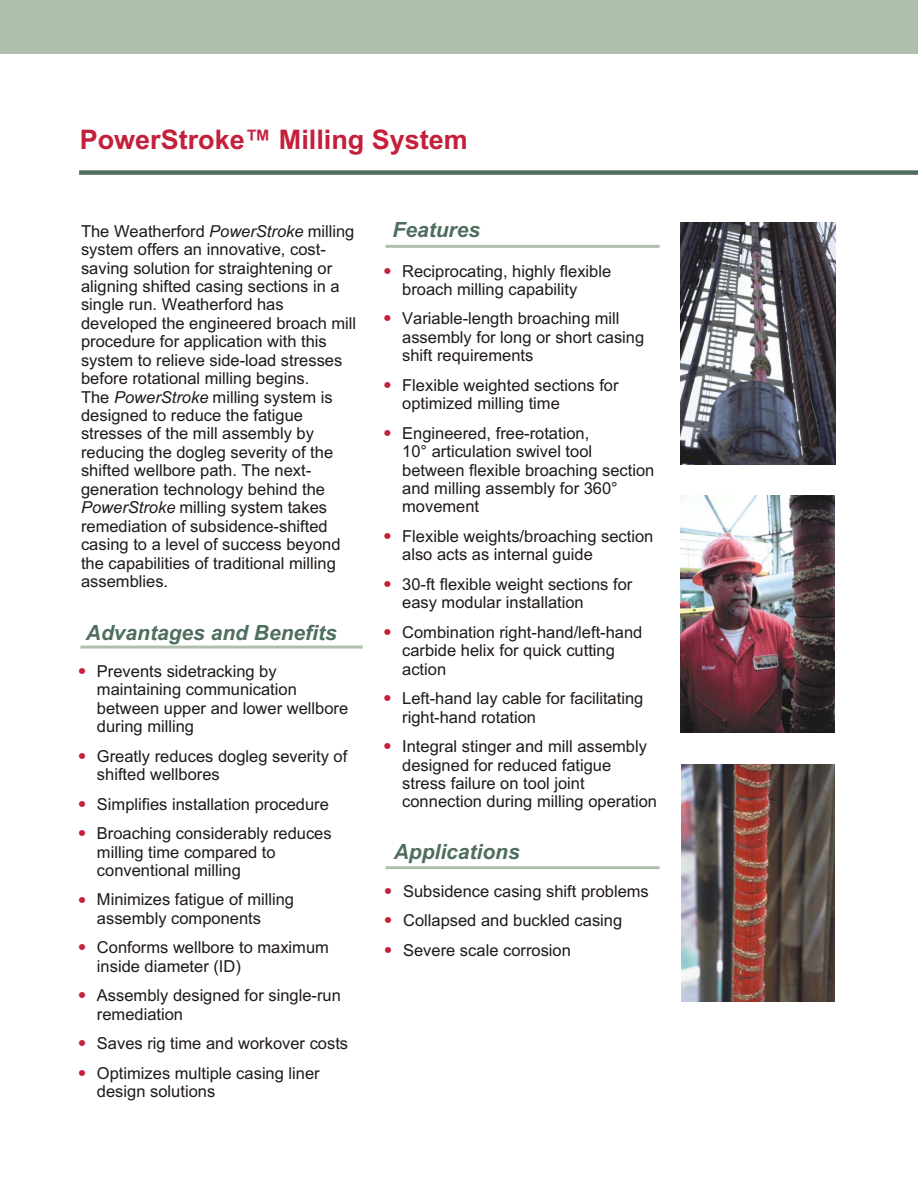
<style>
.page{position:relative;width:918px;height:1188px;background:#fff}
.page>*{position:absolute;margin:0;border:0;box-sizing:border-box;transform-origin:0 0}
.t1{font:700 27px "Arial";color:#c41f3b}
.t2{font:italic 700 21px "Arial";color:#4f6e5e}
.t3{font:16.5px/18.5px "Arial";color:#1f1a17}
.s1{font-style:italic}
</style>
<div class="page">
<div style="left:79px;top:170px;width:839px;height:5px;background:#4f6e5e"></div>
<div style="left:0;top:0;width:918px;height:54px;background:#b0bfad"></div>
<hr style="left:80px;top:646px;width:283px;height:3px;background:#b0bfad">
<hr style="left:386px;top:866px;width:274px;height:3px;background:#b0bfad">
<hr style="left:386px;top:245px;width:274px;height:3px;background:#b0bfad">
<img style="left:680px;top:222px;width:155px;height:242px">
<img style="left:680px;top:496px;width:155px;height:237px">
<img style="left:681px;top:764px;width:154px;height:238px">
<h1 class="t1" style="left:80px;top:130px;width:390px">PowerStroke™ Milling System</h1>
<p class="t3" style="left:81px;top:223px;width:277px">The Weatherford <span class="s1">PowerStroke</span> milling system offers an innovative, cost&shy;saving solution for straightening or aligning shifted casing sections in a single run. Weatherford has developed the engineered broach mill procedure for application with this system to relieve side-load stresses before rotational milling begins.<br>The <span class="s1">PowerStroke</span> milling system is designed to reduce the fatigue stresses of the mill assembly by reducing the dogleg severity of the shifted wellbore path. The next&shy;generation technology behind the <span class="s1">PowerStroke</span> milling system takes remediation of subsidence-shifted casing to a level of success beyond the capabilities of traditional milling assemblies.</p>
<p class="t2" style="left:393px;top:221px;width:89px">Features</p>
<p class="t3" style="left:402px;top:263px;width:211px">Reciprocating, highly flexible broach milling capability</p>
<p class="t3" style="left:402px;top:311px;width:244px">Variable-length broaching mill assembly for long or short casing shift requirements</p>
<p class="t3" style="left:402px;top:377px;width:218px">Flexible weighted sections for optimized milling time</p>
<p class="t3" style="left:402px;top:425px;width:254px">Engineered, free-rotation,<br>10° articulation swivel tool between flexible broaching section and milling assembly for 360° movement</p>
<p class="t3" style="left:402px;top:528px;width:253px">Flexible weights/broaching section also acts as internal guide</p>
<p class="t3" style="left:402px;top:576px;width:232px">30-ft flexible weight sections for easy modular installation</p>
<p class="t3" style="left:402px;top:624px;width:242px">Combination right-hand/left-hand carbide helix for quick cutting action</p>
<p class="t3" style="left:402px;top:691px;width:243px">Left-hand lay cable for facilitating right-hand rotation</p>
<p class="t3" style="left:402px;top:739px;width:256px">Integral stinger and mill assembly designed for reduced fatigue stress failure on tool joint connection during milling operation</p>
<p class="t2" style="left:86px;top:624px;width:252px">Advantages and Benefits</p>
<p class="t3" style="left:97px;top:663px;width:253px">Prevents sidetracking by maintaining communication between upper and lower wellbore during milling</p>
<p class="t3" style="left:97px;top:748px;width:252px">Greatly reduces dogleg severity of shifted wellbores</p>
<p class="t3" style="left:97px;top:791px;width:236px;line-height:29.5px">Simplifies installation procedure<br>Broaching considerably reduces</p>
<p class="t3" style="left:97px;top:844px;width:180px">milling time compared to conventional milling</p>
<p class="t3" style="left:97px;top:892px;width:199px">Minimizes fatigue of milling assembly components</p>
<p class="t3" style="left:97px;top:940px;width:233px">Conforms wellbore to maximum inside diameter (ID)</p>
<p class="t3" style="left:97px;top:988px;width:245px">Assembly designed for single-run remediation</p>
<p class="t3" style="left:97px;top:1030px;width:253px;line-height:29.5px">Saves rig time and workover costs<br>Optimizes multiple casing liner</p>
<p class="t3" style="left:97px;top:1084px;width:120px">design solutions</p>
<p class="t2" style="left:394px;top:843px;width:128px">Applications</p>
<p class="t3" style="left:403px;top:878px;width:247px;line-height:29.5px">Subsidence casing shift problems<br>Collapsed and buckled casing<br>Severe scale corrosion</p>
</div>
